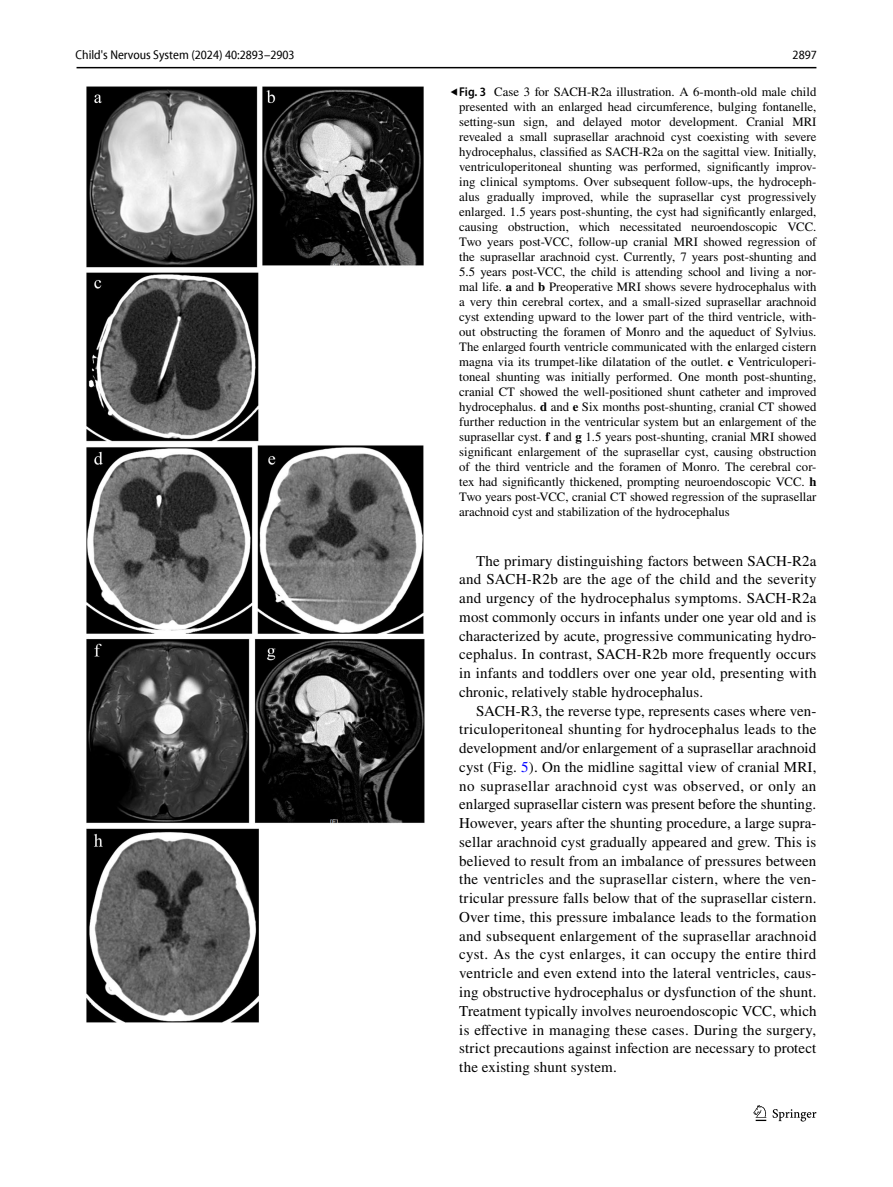
<style>
.page{position:relative;width:893px;height:1187px;background:#fff}
.page>*{position:absolute;margin:0;border:0;box-sizing:border-box;transform-origin:0 0}
.t1{font:15px/18.8px "STIX";letter-spacing:.01em;color:#000;text-align:justify}
.t2{font:12.75px/15px "STIX";color:#000;text-align:justify}
.t3{font:semi-condensed 12.75px "Myriad Pro Unic";color:#000}
.t4{font:12px "STIX Math";color:#000}
.s1{font-family:"Myriad Pro";font-weight:600;font-stretch:semi-condensed}
.s2{font-weight:700}
.s3{color:#00f}
</style>
<div class="page">
<hr style="left:77px;top:67px;width:739px;height:1px;background:#000">
<svg style="left:753px;top:1105px;width:13px;height:15px"></svg>
<svg style="left:773px;top:1109px;width:43px;height:12px"></svg>
<img style="left:86px;top:87px;width:338px;height:935px">
<p class="t3" style="left:76px;top:50px;width:221px">Child's Nervous System (2024) 40:2893–2903</p>
<p class="t3" style="left:793px;top:50px;width:26px">2897</p>
<p class="t2" style="left:459px;top:85px;width:359px"><span class="s1">Fig. 3</span> Case 3 for SACH-R2a illustration. A 6-month-old male child presented with an enlarged head circumference, bulging fontanelle, setting-sun sign, and delayed motor development. Cranial MRI revealed a small suprasellar arachnoid cyst coexisting with severe hydrocephalus, classified as SACH-R2a on the sagittal view. Initially, ventriculoperitoneal shunting was performed, significantly improv&shy;ing clinical symptoms. Over subsequent follow-ups, the hydroceph&shy;alus gradually improved, while the suprasellar cyst progressively enlarged. 1.5 years post-shunting, the cyst had significantly enlarged, causing obstruction, which necessitated neuroendoscopic VCC.<br>Two years post-VCC, follow-up cranial MRI showed regression of the suprasellar arachnoid cyst. Currently, 7 years post-shunting and 5.5 years post-VCC, the child is attending school and living a nor&shy;mal life. <span class="s2">a</span> and <span class="s2">b</span> Preoperative MRI shows severe hydrocephalus with a very thin cerebral cortex, and a small-sized suprasellar arachnoid cyst extending upward to the lower part of the third ventricle, with&shy;out obstructing the foramen of Monro and the aqueduct of Sylvius.<br>The enlarged fourth ventricle communicated with the enlarged cistern magna via its trumpet-like dilatation of the outlet. <span class="s2">c</span> Ventriculoperi&shy;toneal shunting was initially performed. One month post-shunting, cranial CT showed the well-positioned shunt catheter and improved hydrocephalus. <span class="s2">d</span> and <span class="s2">e</span> Six months post-shunting, cranial CT showed further reduction in the ventricular system but an enlargement of the suprasellar cyst. <span class="s2">f</span> and <span class="s2">g</span> 1.5 years post-shunting, cranial MRI showed significant enlargement of the suprasellar cyst, causing obstruction of the third ventricle and the foramen of Monro. The cerebral cor&shy;tex had significantly thickened, prompting neuroendoscopic VCC. <span class="s2">h </span>Two years post-VCC, cranial CT showed regression of the suprasellar arachnoid cyst and stabilization of the hydrocephalus</p>
<p class="t4" style="left:458px;top:100px;width:9px;rotate:-180deg">▸</p>
<p class="t1" style="left:459px;top:552px;width:359px;text-indent:17px">The primary distinguishing factors between SACH-R2a and SACH-R2b are the age of the child and the severity and urgency of the hydrocephalus symptoms. SACH-R2a most commonly occurs in infants under one year old and is characterized by acute, progressive communicating hydro&shy;cephalus. In contrast, SACH-R2b more frequently occurs in infants and toddlers over one year old, presenting with chronic, relatively stable hydrocephalus.</p>
<p class="t1" style="left:459px;top:702px;width:359px;text-indent:17px">SACH-R3, the reverse type, represents cases where ven&shy;triculoperitoneal shunting for hydrocephalus leads to the development and/or enlargement of a suprasellar arachnoid cyst (Fig. <span class="s3">5</span>). On the midline sagittal view of cranial MRI, no suprasellar arachnoid cyst was observed, or only an enlarged suprasellar cistern was present before the shunting.<br>However, years after the shunting procedure, a large supra&shy;sellar arachnoid cyst gradually appeared and grew. This is believed to result from an imbalance of pressures between the ventricles and the suprasellar cistern, where the ven&shy;tricular pressure falls below that of the suprasellar cistern.<br>Over time, this pressure imbalance leads to the formation and subsequent enlargement of the suprasellar arachnoid cyst. As the cyst enlarges, it can occupy the entire third ventricle and even extend into the lateral ventricles, caus&shy;ing obstructive hydrocephalus or dysfunction of the shunt.<br>Treatment typically involves neuroendoscopic VCC, which is effective in managing these cases. During the surgery, strict precautions against infection are necessary to protect the existing shunt system.</p>
</div>
